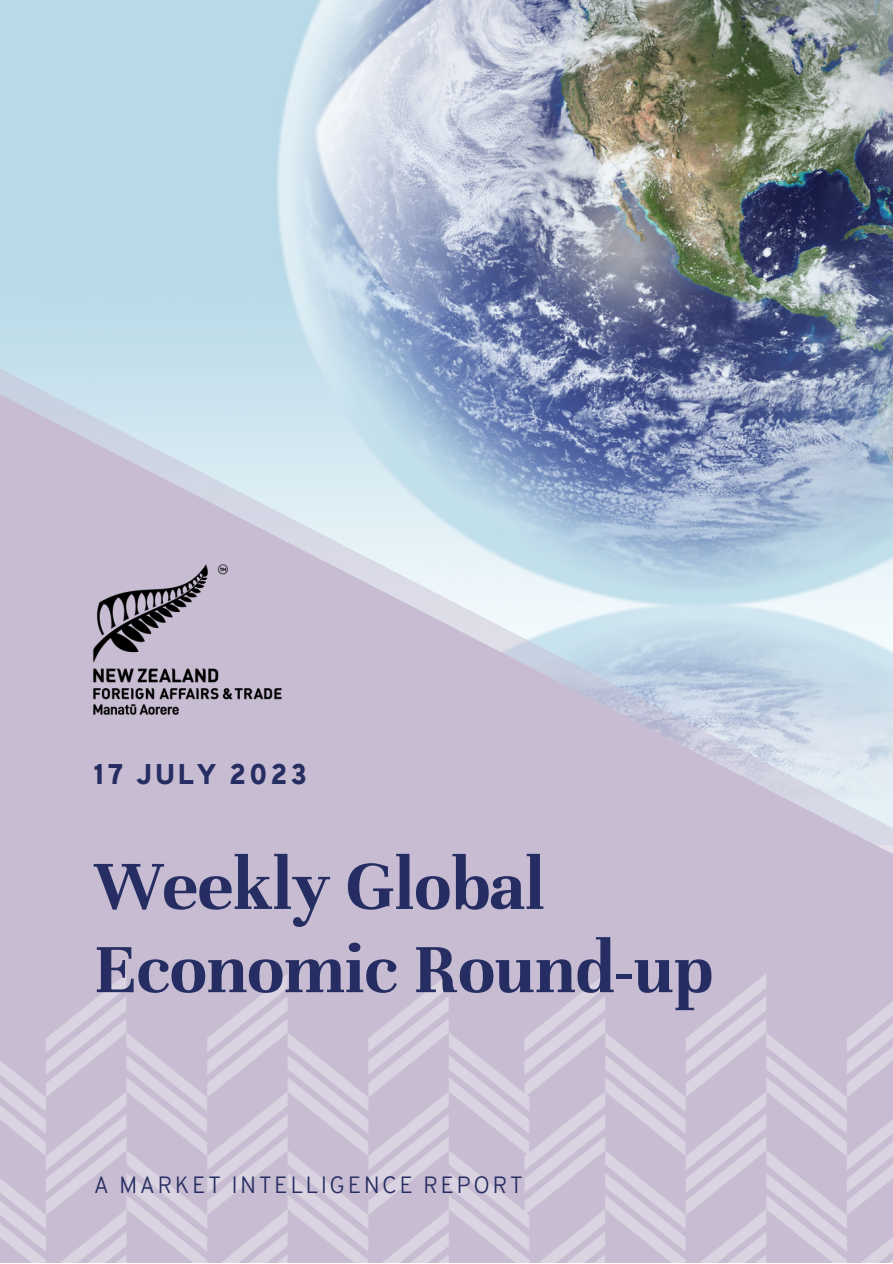
<style>
.page{position:relative;width:893px;height:1264px;background:#fff}
.page>*{position:absolute;margin:0;border:0;box-sizing:border-box;transform-origin:0 0}
.t1{font:700 75.3px "Unna";color:#252d62}
.t2{font:900 27.75px "Overpass";letter-spacing:.105em;color:#252d62}
.t3{font:300 22.95px "Overpass";letter-spacing:.105em;color:#252d62}
</style>
<div class="page">
<img style="left:0;top:0;width:892px;height:344px">
<svg style="left:0;top:344px;width:892px;height:39px;background:#95a9c6"></svg>
<svg style="left:0;top:383px;width:892px;height:578px;background:#c1c3d7"></svg>
<img style="left:0;top:961px;width:892px;height:301px">
<img style="left:75px;top:544px;width:225px;height:191px">
<p class="t2" style="left:94px;top:763px;width:215px">17 JULY 2023</p>
<p class="t1" style="left:94px;top:842px;width:452px">Weekly Global</p>
<p class="t1" style="left:94px;top:925px;width:620px">Economic Round-up</p>
<p class="t3" style="left:94px;top:1176px;width:430px">A MARKET INTELLIGENCE REPORT</p>
</div>
